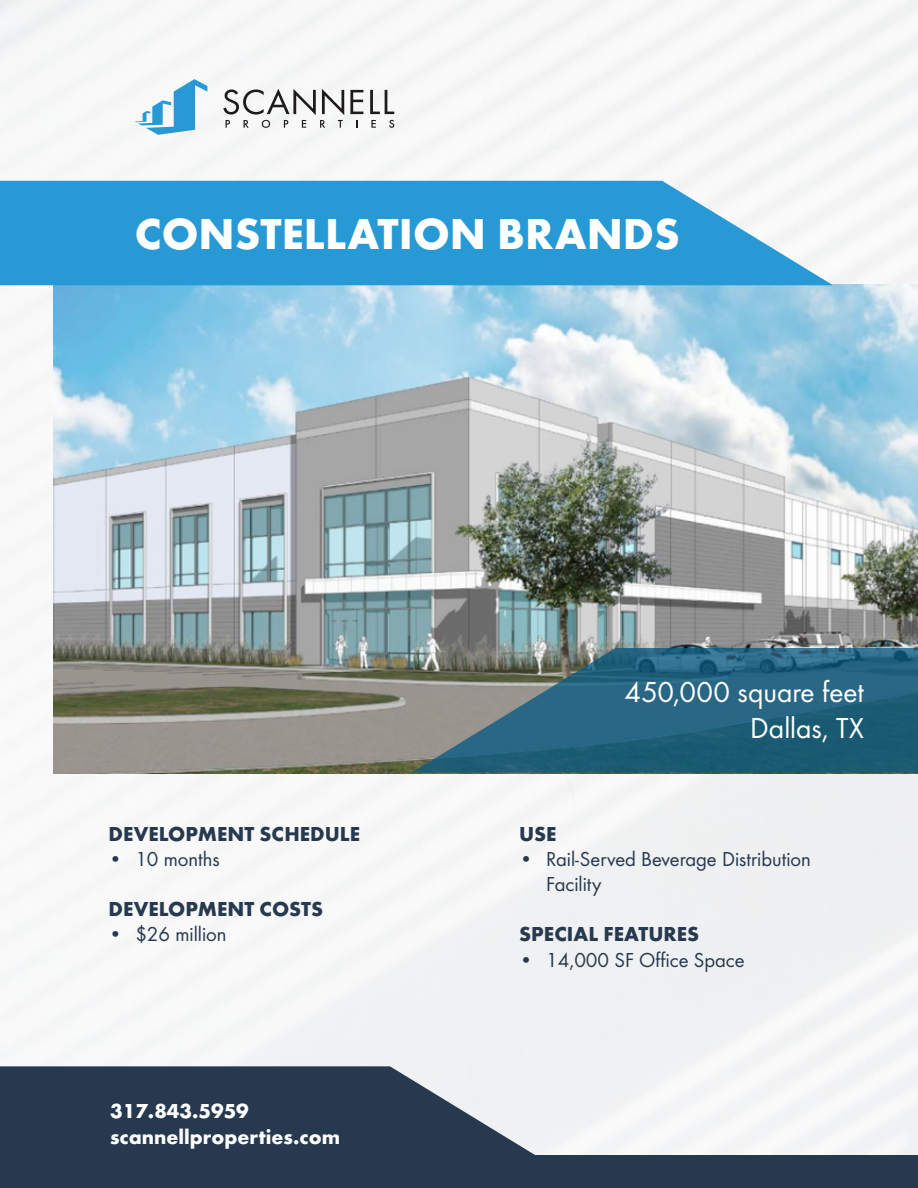
<style>
.page{position:relative;width:918px;height:1188px;background:#fff}
.page>*{position:absolute;margin:0;border:0;box-sizing:border-box;transform-origin:0 0}
.t1{font:700 45px "Futura";color:#fff}
.t2{font:30px "Futura Boo";color:#fff}
.t3{font:21px/25.2px "Futura Boo";color:#27394f}
.t4{font:700 21px "Futura";color:#27394f}
.t5{font:700 21px "Futura";color:#fff}
</style>
<div class="page">
<div style="left:0;top:0;width:918px;height:1156px;background:#f6f6f7"></div>
<img style="left:54px;top:285px;width:864px;height:488px">
<div style="left:0;top:1156px;width:918px;height:32px;background:#27394f"></div>
<svg style="left:412px;top:648px;width:506px;height:125px;background:#36697c"></svg>
<svg style="left:350px;top:90px;width:13px;height:24px"></svg>
<svg style="left:370px;top:90px;width:24px;height:24px"></svg>
<svg style="left:223px;top:89px;width:121px;height:39px"></svg>
<svg style="left:371px;top:120px;width:5px;height:8px"></svg>
<svg style="left:389px;top:120px;width:5px;height:8px"></svg>
<svg style="left:135px;top:79px;width:72px;height:56px"></svg>
<svg style="left:0;top:181px;width:833px;height:104px;background:#3ba3d9"></svg>
<svg style="left:0;top:1066px;width:539px;height:90px;background:#435366"></svg>
<p class="t1" style="left:135px;top:202px;width:547px">CONSTELLATION BRANDS</p>
<p class="t4" style="left:108px;top:819px;width:253px">DEVELOPMENT SCHEDULE</p>
<p class="t3" style="left:108px;top:846px;width:113px">• 10 months</p>
<p class="t4" style="left:108px;top:894px;width:216px">DEVELOPMENT COSTS</p>
<p class="t3" style="left:108px;top:922px;width:120px">• $26 million</p>
<p class="t5" style="left:110px;top:1096px;width:140px">317.843.5959</p>
<p class="t5" style="left:110px;top:1122px;width:231px">scannellproperties.com</p>
<p class="t2" style="left:625px;top:674px;width:241px">450,000 square feet</p>
<p class="t2" style="left:750px;top:710px;width:115px">Dallas, TX</p>
<p class="t4" style="left:519px;top:819px;width:39px">USE</p>
<p class="t3" style="left:546px;top:846px;width:266px;text-indent:-27px">• Rail-Served Beverage Distribution<br>Facility</p>
<p class="t4" style="left:519px;top:920px;width:181px">SPECIAL FEATURES</p>
<p class="t3" style="left:519px;top:947px;width:227px">• 14,000 SF Office Space</p>
</div>
